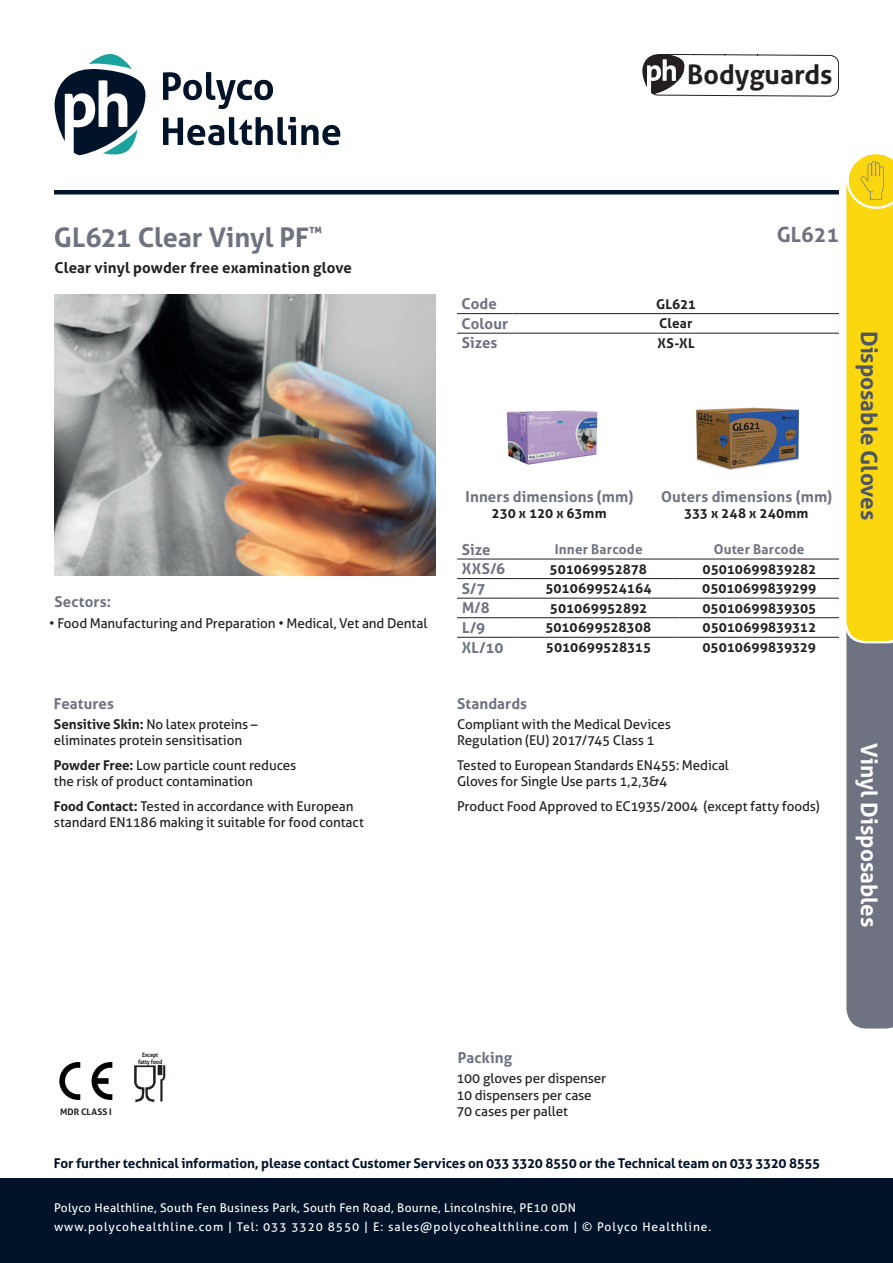
<style>
.page{position:relative;width:893px;height:1263px;background:#fff}
.page>*{position:absolute;margin:0;border:0;box-sizing:border-box;transform-origin:0 0}
.t1{font:700 27px "Aller";letter-spacing:-.005em;color:#6e7281}
.t2{font:700 26.85px "Aller";color:#231f20}
.t3{font:700 22.5px "Aller";color:#4d5464}
.t4{font:700 22.5px "Aller";color:#fff}
.t5{font:700 21px "Aller";color:#6e7281}
.t6{font:700 15px "Aller";letter-spacing:.005em;color:#6e7281}
.t7{font:700 15px "Aller";letter-spacing:.005em;color:#231f20}
.t8{font:13.5px/16.2px "Aller";letter-spacing:-.01em;color:#231f20}
.t9{font:700 13.5px "Aller";color:#231f20}
.t10{font:700 13.5px "Aller";letter-spacing:-.01em;color:#001329}
.t11{font:700 13.5px "Aller";letter-spacing:.015em;color:#6e7281}
.t12{font:700 13.5px "Aller";letter-spacing:.02em;color:#231f20}
.t13{font:12px/19.2px "Aller";letter-spacing:.06em;color:#fff}
.t14{font:700 9px "Aller";letter-spacing:.01em;color:#231f20}
.t15{font:700 6.15px/6.4px "Aller";letter-spacing:-.02em;color:#231f20;text-align:center;scale:.9 1}
.s1{font-weight:700}
</style>
<div class="page">
<img style="left:54px;top:294px;width:382px;height:281px">
<svg style="left:642px;top:54px;width:197px;height:43px"></svg>
<hr style="left:457px;top:313px;width:55px;height:1px;background:#231f20">
<hr style="left:512px;top:313px;width:327px;height:1px;background:#231f20">
<hr style="left:457px;top:333px;width:55px;height:1px;background:#231f20">
<hr style="left:512px;top:333px;width:327px;height:1px;background:#231f20">
<img style="left:506px;top:410px;width:92px;height:55px">
<img style="left:696px;top:407px;width:104px;height:63px">
<svg style="left:92px;top:1062px;width:20px;height:38px"></svg>
<svg style="left:59px;top:1062px;width:21px;height:38px"></svg>
<svg style="left:134px;top:1065px;width:31px;height:37px"></svg>
<hr style="left:457px;top:559px;width:61px;height:1px;background:#231f20">
<hr style="left:518px;top:559px;width:161px;height:1px;background:#231f20">
<hr style="left:679px;top:559px;width:160px;height:1px;background:#231f20">
<hr style="left:457px;top:578px;width:61px;height:1px;background:#231f20">
<hr style="left:518px;top:578px;width:161px;height:1px;background:#231f20">
<hr style="left:679px;top:578px;width:160px;height:1px;background:#231f20">
<hr style="left:457px;top:598px;width:61px;height:1px;background:#231f20">
<hr style="left:518px;top:598px;width:161px;height:1px;background:#231f20">
<hr style="left:679px;top:598px;width:160px;height:1px;background:#231f20">
<hr style="left:457px;top:617px;width:61px;height:1px;background:#231f20">
<hr style="left:518px;top:617px;width:161px;height:1px;background:#231f20">
<hr style="left:679px;top:617px;width:160px;height:1px;background:#231f20">
<hr style="left:457px;top:637px;width:61px;height:1px;background:#231f20">
<hr style="left:518px;top:637px;width:161px;height:1px;background:#231f20">
<hr style="left:679px;top:637px;width:160px;height:1px;background:#231f20">
<div style="left:0;top:1178px;width:893px;height:85px;background:#001329"></div>
<svg style="left:163px;top:72px;width:110px;height:37px"></svg>
<svg style="left:163px;top:117px;width:177px;height:28px"></svg>
<svg style="left:55px;top:54px;width:91px;height:101px"></svg>
<hr style="left:54px;top:190px;width:785px;height:4px;background:#001329">
<svg style="left:846px;top:154px;width:47px;height:874px;background:#bcab46"></svg>
<h2 class="t2" style="left:687px;top:58px;width:147px">Bodyguards</h2>
<h1 class="t1" style="left:54px;top:221px;width:270px">GL621 Clear Vinyl PF<sup>™</sup></h1>
<p class="t7" style="left:55px;top:258px;width:299px">Clear vinyl powder free examination glove</p>
<p class="t6" style="left:54px;top:593px;width:58px">Sectors:</p>
<p class="t8" style="left:49px;top:615px;width:380px">• Food Manufacturing and Preparation • Medical, Vet and Dental</p>
<p class="t6" style="left:54px;top:694px;width:62px">Features</p>
<p class="t8" style="left:54px;top:716px;width:205px"><span class="s1">Sensitive Skin:</span> No latex proteins – eliminates protein sensitisation</p>
<p class="t8" style="left:54px;top:757px;width:244px"><span class="s1">Powder Free:</span> Low particle count reduces the risk of product contamination</p>
<p class="t8" style="left:54px;top:798px;width:311px"><span class="s1">Food Contact:</span> Tested in accordance with European standard EN1186 making it suitable for food contact</p>
<h3 class="t5" style="left:777px;top:222px;width:64px">GL621</h3>
<p class="t6" style="left:462px;top:295px;width:37px">Code</p>
<p class="t9" style="left:656px;top:296px;width:41px">GL621</p>
<p class="t6" style="left:462px;top:314px;width:48px">Colour</p>
<p class="t9" style="left:659px;top:315px;width:35px">Clear</p>
<p class="t6" style="left:462px;top:334px;width:37px">Sizes</p>
<p class="t9" style="left:657px;top:335px;width:39px">XS-XL</p>
<p class="t6" style="left:466px;top:487px;width:169px">Inners dimensions (mm)</p>
<p class="t9" style="left:491px;top:505px;width:117px">230 x 120 x 63mm</p>
<p class="t6" style="left:661px;top:487px;width:173px">Outers dimensions (mm)</p>
<p class="t12" style="left:684px;top:505px;width:126px">333 x 248 x 240mm</p>
<p class="t6" style="left:462px;top:540px;width:30px">Size</p>
<p class="t11" style="left:555px;top:541px;width:89px">Inner Barcode</p>
<p class="t11" style="left:714px;top:541px;width:92px">Outer Barcode</p>
<p class="t6" style="left:462px;top:560px;width:45px">XXS/6</p>
<p class="t9" style="left:550px;top:561px;width:99px">501069952878</p>
<p class="t9" style="left:703px;top:561px;width:115px">05010699839282</p>
<p class="t6" style="left:462px;top:579px;width:25px">S/7</p>
<p class="t9" style="left:545px;top:580px;width:108px">5010699524164</p>
<p class="t9" style="left:702px;top:580px;width:115px">05010699839299</p>
<p class="t6" style="left:462px;top:599px;width:29px">M/8</p>
<p class="t9" style="left:550px;top:600px;width:99px">501069952892</p>
<p class="t9" style="left:702px;top:600px;width:115px">05010699839305</p>
<p class="t6" style="left:462px;top:618px;width:25px">L/9</p>
<p class="t9" style="left:545px;top:619px;width:107px">5010699528308</p>
<p class="t9" style="left:703px;top:619px;width:115px">05010699839312</p>
<p class="t6" style="left:462px;top:638px;width:43px">XL/10</p>
<p class="t9" style="left:546px;top:639px;width:107px">5010699528315</p>
<p class="t9" style="left:702px;top:639px;width:115px">05010699839329</p>
<p class="t6" style="left:457px;top:694px;width:72px">Standards</p>
<p class="t8" style="left:457px;top:716px;width:215px">Compliant with the Medical Devices<br>Regulation (EU) 2017/745 Class 1</p>
<p class="t8" style="left:457px;top:757px;width:273px">Tested to European Standards EN455: Medical<br>Gloves for Single Use parts 1,2,3&amp;4</p>
<p class="t8" style="left:457px;top:798px;width:364px">Product Food Approved to EC1935/2004 (except fatty foods)</p>
<h3 class="t3" style="left:883px;top:331px;width:191px;rotate:90deg">Disposable Gloves</h3>
<h3 class="t4" style="left:883px;top:743px;width:186px;rotate:90deg">Vinyl Disposables</h3>
<p class="t14" style="left:60px;top:1106px;width:53px">MDR CLASS I</p>
<p class="t15" style="left:138px;top:1052px;width:28px">Except fatty food</p>
<p class="t6" style="left:458px;top:1048px;width:56px">Packing</p>
<p class="t8" style="left:456px;top:1070px;width:151px">100 gloves per dispenser<br>10 dispensers per case<br>70 cases per pallet</p>
<p class="t10" style="left:54px;top:1155px;width:768px">For further technical information, please contact Customer Services on 033 3320 8550 or the Technical team on 033 3320 8555</p>
<p class="t13" style="left:54px;top:1198px;width:659px">Polyco Healthline, South Fen Business Park, South Fen Road, Bourne, Lincolnshire, PE10 0DN www.polycohealthline.com | Tel: 033 3320 8550 | E: sales@polycohealthline.com | © Polyco Healthline.</p>
</div>
